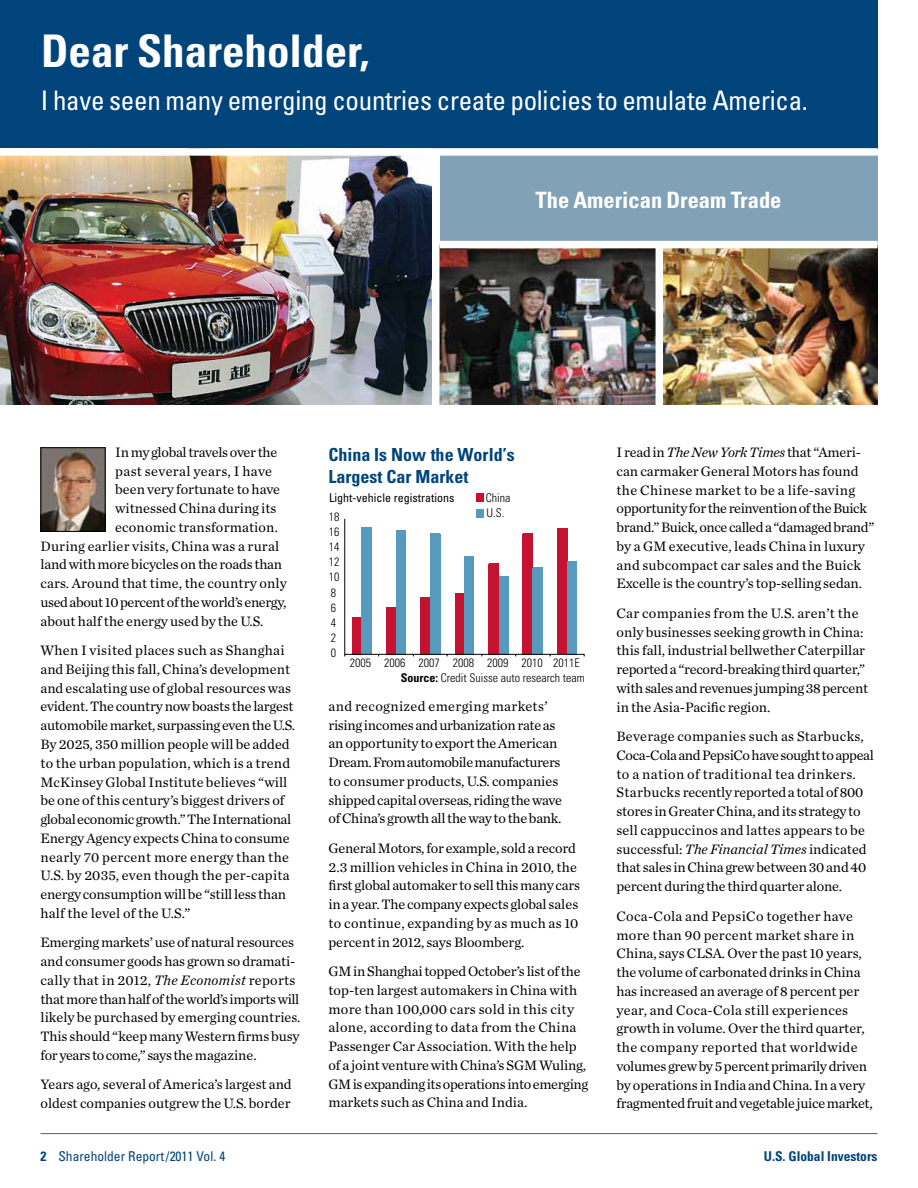
<style>
.page{position:relative;width:918px;height:1188px;background:#fff}
.page>*{position:absolute;margin:0;border:0;box-sizing:border-box;transform-origin:0 0}
.t1{font:700 condensed 45px "Univers";color:#fff}
.t2{font:condensed 27px "Univers";letter-spacing:-.01em;color:#fff}
.t3{font:700 condensed 22.5px "Univers";color:#fff}
.t4{font:700 condensed 18px/21.6px "Univers";color:#00447c}
.t5{font:14.25px/18.8px "Chronicle Text G1";color:#000}
.t6{font:14.25px/18.8px "Chronicle Text G1";letter-spacing:-.02em;color:#000}
.t7{font:14.25px "Chronicle Text G1";letter-spacing:-.025em;color:#000}
.t8{font:14.25px "Chronicle Text G1";letter-spacing:.025em;color:#000}
.t9{font:condensed 13.5px "Univers";color:#00447c}
.t10{font:700 condensed 13.5px "Univers";color:#00447c}
.t11{font:300 condensed 12px/15.5px "Univers";color:#000}
.t12{font:condensed 12px "Univers";color:#000}
.s1{font-style:italic}
.s2{font-weight:700}
</style>
<div class="page">
<hr style="left:40px;top:1133px;width:838px;height:1px;background:#58595b">
<div style="left:440px;top:155px;width:438px;height:88px;background:#80a1b6"></div>
<div style="left:0;top:0;width:878px;height:148px;background:#00447c"></div>
<img style="left:42px;top:449px;width:62px;height:81px">
<div style="left:40px;top:447px;width:66px;height:85px;border:1px solid #000"></div>
<img style="left:0;top:156px;width:432px;height:249px">
<img style="left:440px;top:248px;width:216px;height:157px">
<img style="left:663px;top:248px;width:215px;height:157px">
<div style="left:0;top:148px;width:878px;height:8px;background:#fff"></div>
<div style="left:440px;top:241px;width:438px;height:7px;background:#fff"></div>
<div style="left:352px;top:617px;width:10px;height:37px;background:#c41230"></div>
<div style="left:386px;top:607px;width:10px;height:47px;background:#c41230"></div>
<div style="left:420px;top:597px;width:10px;height:57px;background:#c41230"></div>
<div style="left:455px;top:593px;width:10px;height:61px;background:#c41230"></div>
<div style="left:489px;top:564px;width:10px;height:90px;background:#c41230"></div>
<div style="left:523px;top:534px;width:10px;height:120px;background:#c41230"></div>
<div style="left:557px;top:529px;width:10px;height:125px;background:#c41230"></div>
<div style="left:362px;top:528px;width:10px;height:126px;background:#569bbe"></div>
<div style="left:396px;top:531px;width:10px;height:123px;background:#569bbe"></div>
<div style="left:430px;top:534px;width:10px;height:120px;background:#569bbe"></div>
<div style="left:465px;top:556px;width:9px;height:98px;background:#569bbe"></div>
<div style="left:499px;top:577px;width:10px;height:77px;background:#569bbe"></div>
<div style="left:533px;top:568px;width:10px;height:86px;background:#569bbe"></div>
<div style="left:567px;top:561px;width:10px;height:93px;background:#569bbe"></div>
<hr style="left:345px;top:654px;width:239px;height:1px;background:#000">
<div style="left:477px;top:494px;width:7px;height:8px;background:#c41230"></div>
<div style="left:476px;top:509px;width:7px;height:8px;background:#569bbe"></div>
<hr style="left:344px;top:519px;width:1px;height:135px;background:#000">
<h1 class="t1" style="left:41px;top:24px;width:330px">Dear Shareholder,</h1>
<h2 class="t2" style="left:41px;top:83px;width:768px">I have seen many emerging countries create policies to emulate America.</h2>
<h3 class="t3" style="left:536px;top:186px;width:248px">The American Dream Trade</h3>
<p class="t6" style="left:115px;top:442px;width:163px">In my global travels over the</p>
<p class="t8" style="left:115px;top:460px;width:158px">past several years, I have</p>
<p class="t5" style="left:115px;top:479px;width:166px">been very fortunate to have</p>
<p class="t5" style="left:115px;top:498px;width:163px">witnessed China during its</p>
<p class="t5" style="left:115px;top:517px;width:164px">economic transformation.</p>
<p class="t5" style="left:40px;top:536px;width:240px">During earlier visits, China was a rural</p>
<p class="t5" style="left:40px;top:555px;width:243px">land with more bicycles on the roads than</p>
<p class="t5" style="left:40px;top:573px;width:248px">cars. Around that time, the country only</p>
<p class="t7" style="left:40px;top:591px;width:248px">used about 10 percent of the world’s energy,</p>
<p class="t5" style="left:40px;top:611px;width:224px">about half the energy used by the U.S.</p>
<p class="t5" style="left:40px;top:640px;width:256px">When I visited places such as Shanghai and Beijing this fall, China’s development and escalating use of global resources was evident. The country now boasts the largest automobile market, surpassing even the U.S.<br>By 2025, 350 million people will be added to the urban population, which is a trend McKinsey Global Institute believes “will be one of this century’s biggest drivers of global economic growth.” The International Energy Agency expects China to consume nearly 70 percent more energy than the U.S. by 2035, even though the per-capita energy consumption will be “still less than half the level of the U.S.”</p>
<p class="t5" style="left:40px;top:932px;width:262px">Emerging markets’ use of natural resources and consumer goods has grown so dramati&shy;cally that in 2012, <span class="s1">The Economist</span> reports that more than half of the world’s imports will likely be purchased by emerging countries.<br>This should “keep many Western firms busy for years to come,” says the magazine.</p>
<p class="t5" style="left:40px;top:1074px;width:253px">Years ago, several of America’s largest and oldest companies outgrew the U.S. border</p>
<p class="t4" style="left:328px;top:444px;width:188px">China Is Now the World’s<br>Largest Car Market</p>
<p class="t12" style="left:329px;top:490px;width:127px">Light-vehicle registrations</p>
<p class="t11" style="left:329px;top:509px;width:12px">18</p>
<p class="t11" style="left:329px;top:524px;width:12px">16</p>
<p class="t11" style="left:329px;top:539px;width:12px">14</p>
<p class="t11" style="left:329px;top:554px;width:12px">12</p>
<p class="t11" style="left:329px;top:569px;width:12px">10</p>
<p class="t11" style="left:331px;top:584px;width:7px">8</p>
<p class="t11" style="left:331px;top:599px;width:7px">6</p>
<p class="t11" style="left:331px;top:614px;width:7px">4</p>
<p class="t11" style="left:331px;top:630px;width:7px">2</p>
<p class="t11" style="left:486px;top:490px;width:26px">China<br>U.S.</p>
<p class="t11" style="left:331px;top:645px;width:7px">0</p>
<p class="t11" style="left:350px;top:655px;width:23px">2005</p>
<p class="t11" style="left:384px;top:655px;width:197px">2006 2007 2008 2009 2010 2011E</p>
<p class="t11" style="left:401px;top:670px;width:185px"><span class="s2">Source:</span> Credit Suisse auto research team</p>
<p class="t6" style="left:329px;top:696px;width:235px">and recognized emerging markets’ rising incomes and urbanization rate as an opportunity to export the American Dream. From automobile manufacturers to consumer products, U.S. companies shipped capital overseas, riding the wave of China’s growth all the way to the bank.</p>
<p class="t5" style="left:329px;top:838px;width:253px">General Motors, for example, sold a record 2.3 million vehicles in China in 2010, the first global automaker to sell this many cars in a year. The company expects global sales to continue, expanding by as much as 10 percent in 2012, says Bloomberg.</p>
<p class="t5" style="left:329px;top:961px;width:261px">GM in Shanghai topped October’s list of the top-ten largest automakers in China with more than 100,000 cars sold in this city alone, according to data from the China Passenger Car Association. With the help of a joint venture with China’s SGM Wuling, GM is expanding its operations into emerging markets such as China and India.</p>
<p class="t5" style="left:617px;top:442px;width:259px">I read in <span class="s1">The New York Times</span> that “Ameri&shy;can carmaker General Motors has found the Chinese market to be a life-saving opportunity for the reinvention of the Buick brand.” Buick, once called a “damaged brand” by a GM executive, leads China in luxury and subcompact car sales and the Buick Excelle is the country’s top-selling sedan.</p>
<p class="t5" style="left:617px;top:603px;width:253px">Car companies from the U.S. aren’t the only businesses seeking growth in China: this fall, industrial bellwether Caterpillar reported a “record-breaking third quarter,” with sales and revenues jumping 38 percent in the Asia-Pacific region.</p>
<p class="t5" style="left:617px;top:726px;width:259px">Beverage companies such as Starbucks, Coca-Cola and PepsiCo have sought to appeal to a nation of traditional tea drinkers.<br>Starbucks recently reported a total of 800 stores in Greater China, and its strategy to sell cappuccinos and lattes appears to be successful: <span class="s1">The Financial Times</span> indicated that sales in China grew between 30 and 40 percent during the third quarter alone.</p>
<p class="t5" style="left:617px;top:906px;width:258px">Coca-Cola and PepsiCo together have more than 90 percent market share in China, says CLSA. Over the past 10 years, the volume of carbonated drinks in China has increased an average of 8 percent per year, and Coca-Cola still experiences growth in volume. Over the third quarter, the company reported that worldwide volumes grew by 5 percent primarily driven by operations in India and China. In a very fragmented fruit and vegetable juice market,</p>
<p class="t9" style="left:40px;top:1148px;width:186px"><span class="s2">2</span> Shareholder Report/2011 Vol. 4</p>
<p class="t10" style="left:764px;top:1148px;width:115px">U.S. Global Investors</p>
</div>
